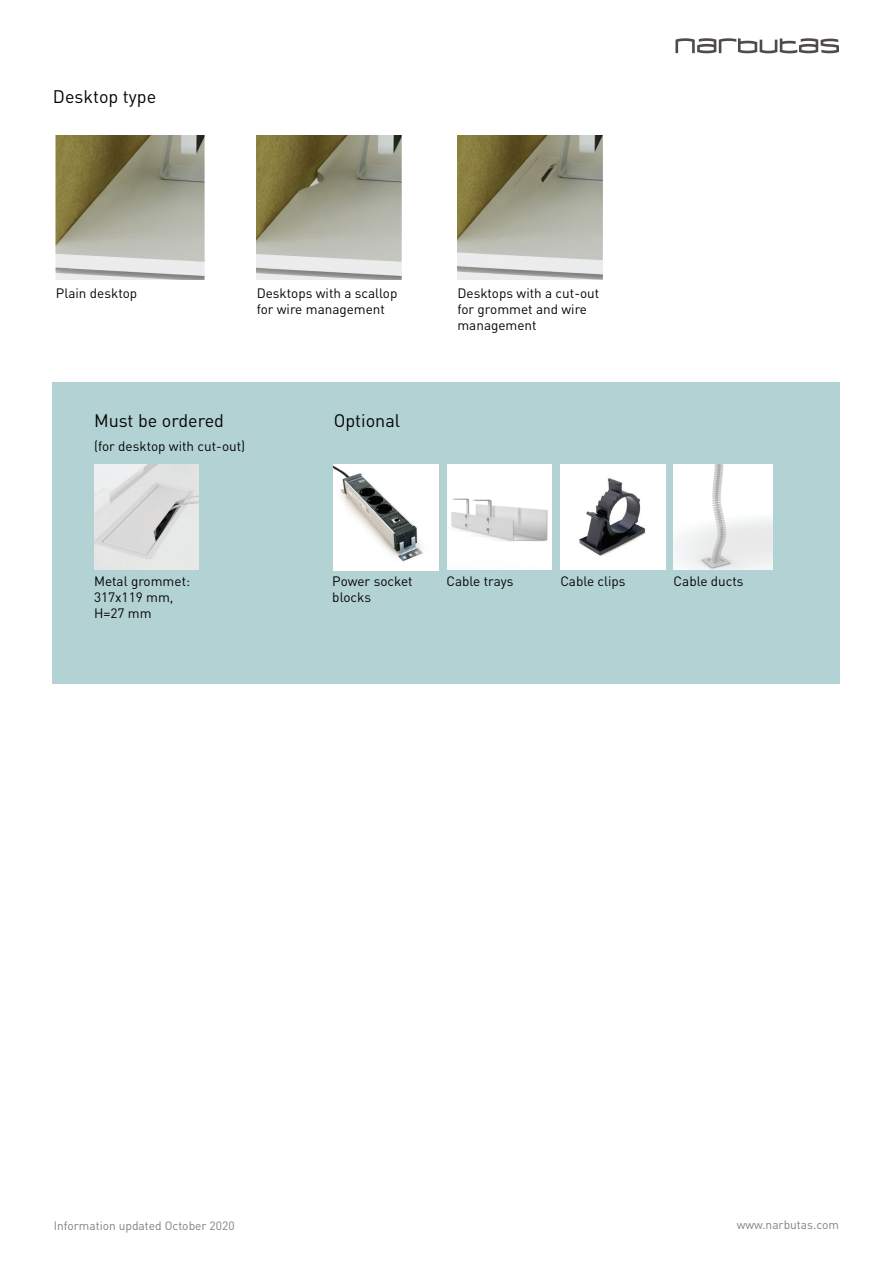
<style>
.page{position:relative;width:893px;height:1263px;background:#fff}
.page>*{position:absolute;margin:0;border:0;box-sizing:border-box;transform-origin:0 0}
.t1{font:18px "DIN Pro";color:#040503}
.t2{font:13.5px/16.2px "DIN Pro";color:#040503}
.t3{font:12px "DIN Pro";color:#808180}
</style>
<div class="page">
<svg style="left:675px;top:38px;width:164px;height:15px"></svg>
<img style="left:457px;top:135px;width:145px;height:145px">
<img style="left:56px;top:135px;width:149px;height:145px">
<img style="left:257px;top:135px;width:144px;height:145px">
<div style="left:53px;top:382px;width:787px;height:302px;background:#b3d2d4"></div>
<img style="left:447px;top:465px;width:105px;height:105px">
<img style="left:334px;top:465px;width:104px;height:105px">
<img style="left:94px;top:465px;width:105px;height:105px">
<img style="left:674px;top:465px;width:98px;height:105px">
<img style="left:560px;top:464px;width:106px;height:106px">
<h1 class="t1" style="left:53px;top:84px;width:105px">Desktop type</h1>
<p class="t2" style="left:56px;top:284px;width:83px">Plain desktop</p>
<p class="t2" style="left:257px;top:284px;width:142px">Desktops with a scallop for wire management</p>
<p class="t2" style="left:457px;top:284px;width:143px">Desktops with a cut-out for grommet and wire management</p>
<h1 class="t1" style="left:94px;top:408px;width:132px">Must be ordered</h1>
<p class="t2" style="left:94px;top:438px;width:153px">(for desktop with cut-out)</p>
<p class="t2" style="left:94px;top:572px;width:98px">Metal grommet:<br>317x119 mm,<br>H=27 mm</p>
<h1 class="t1" style="left:334px;top:408px;width:68px">Optional</h1>
<p class="t2" style="left:332px;top:572px;width:82px">Power socket blocks</p>
<p class="t2" style="left:447px;top:572px;width:69px">Cable trays</p>
<p class="t2" style="left:560px;top:572px;width:67px">Cable clips</p>
<p class="t2" style="left:674px;top:572px;width:71px">Cable ducts</p>
<p class="t3" style="left:54px;top:1217px;width:182px">Information updated October 2020</p>
<p class="t3" style="left:737px;top:1216px;width:104px">www.narbutas.com</p>
</div>
